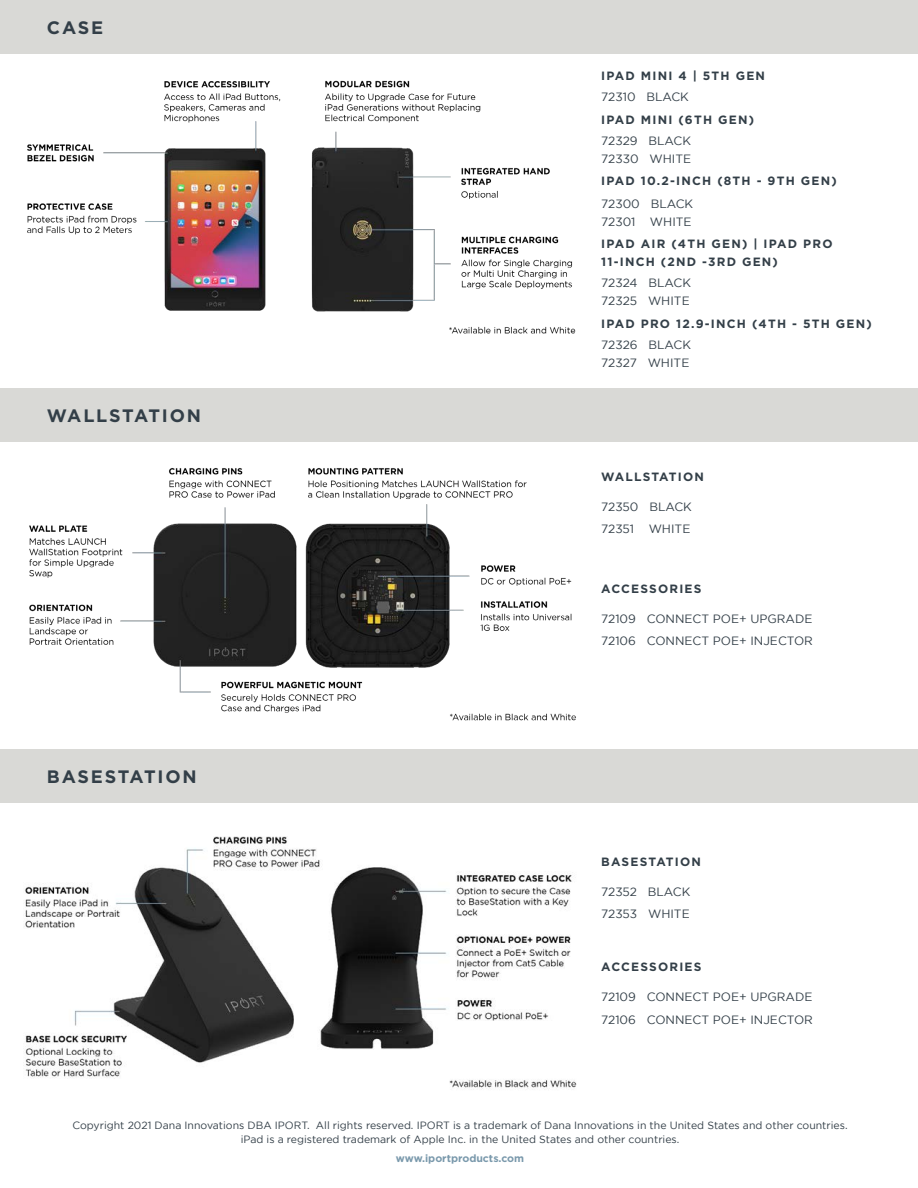
<style>
.page{position:relative;width:918px;height:1188px;background:#fff}
.page>*{position:absolute;margin:0;border:0;box-sizing:border-box;transform-origin:0 0}
.t1{font:700 18px "Gotham";letter-spacing:.1em;color:#333f48}
.t2{font:12px "Gotham";color:#333f48}
.t3{font:700 12px "Gotham";letter-spacing:.1em;color:#333f48}
.t4{font:10.5px/13.5px "Gotham";color:#333f48;text-align:center}
.t5{font:700 10.5px "Gotham";color:#7a99ac}
</style>
<div class="page">
<div style="left:0;top:0;width:918px;height:54px;background:#d9d9d6"></div>
<div style="left:0;top:388px;width:918px;height:54px;background:#d9d9d6"></div>
<div style="left:0;top:749px;width:918px;height:54px;background:#d9d9d6"></div>
<img style="left:27px;top:80px;width:549px;height:254px">
<img style="left:24px;top:836px;width:553px;height:254px">
<img style="left:29px;top:468px;width:547px;height:253px">
<p class="t1" style="left:47px;top:17px;width:58px">CASE</p>
<p class="t1" style="left:47px;top:405px;width:156px">WALLSTATION</p>
<p class="t1" style="left:47px;top:766px;width:151px">BASESTATION</p>
<p class="t3" style="left:601px;top:69px;width:165px">IPAD MINI 4 | 5TH GEN</p>
<p class="t2" style="left:601px;top:91px;width:89px">72310 BLACK</p>
<p class="t3" style="left:601px;top:113px;width:154px">IPAD MINI (6TH GEN)</p>
<p class="t2" style="left:601px;top:134px;width:91px">72329 BLACK</p>
<p class="t2" style="left:601px;top:152px;width:91px">72330 WHITE</p>
<p class="t3" style="left:601px;top:174px;width:237px">IPAD 10.2-INCH (8TH - 9TH GEN)</p>
<p class="t2" style="left:601px;top:197px;width:94px">72300 BLACK</p>
<p class="t2" style="left:601px;top:215px;width:92px">72301 WHITE</p>
<p class="t3" style="left:601px;top:237px;width:233px">IPAD AIR (4TH GEN) | IPAD PRO</p>
<p class="t3" style="left:601px;top:255px;width:178px">11-INCH (2ND -3RD GEN)</p>
<p class="t2" style="left:601px;top:277px;width:91px">72324 BLACK</p>
<p class="t2" style="left:601px;top:295px;width:90px">72325 WHITE</p>
<p class="t3" style="left:601px;top:317px;width:272px">IPAD PRO 12.9-INCH (4TH - 5TH GEN)</p>
<p class="t2" style="left:601px;top:338px;width:91px">72326 BLACK</p>
<p class="t2" style="left:601px;top:356px;width:90px">72327 WHITE</p>
<p class="t3" style="left:601px;top:469px;width:104px">WALLSTATION</p>
<p class="t2" style="left:601px;top:500px;width:92px">72350 BLACK</p>
<p class="t2" style="left:601px;top:522px;width:91px">72351 WHITE</p>
<p class="t3" style="left:601px;top:582px;width:102px">ACCESSORIES</p>
<p class="t2" style="left:601px;top:612px;width:213px">72109 CONNECT POE+ UPGRADE</p>
<p class="t2" style="left:601px;top:634px;width:213px">72106 CONNECT POE+ INJECTOR</p>
<p class="t3" style="left:601px;top:854px;width:101px">BASESTATION</p>
<p class="t2" style="left:601px;top:885px;width:91px">72352 BLACK</p>
<p class="t2" style="left:601px;top:907px;width:90px">72353 WHITE</p>
<p class="t3" style="left:601px;top:960px;width:102px">ACCESSORIES</p>
<p class="t2" style="left:601px;top:990px;width:213px">72109 CONNECT POE+ UPGRADE</p>
<p class="t2" style="left:601px;top:1013px;width:213px">72106 CONNECT POE+ INJECTOR</p>
<p class="t4" style="left:73px;top:1119px;width:777px">Copyright 2021 Dana Innovations DBA IPORT. All rights reserved. IPORT is a trademark of Dana Innovations in the United States and other countries. iPad is a registered trademark of Apple Inc. in the United States and other countries.</p>
<p class="t5" style="left:396px;top:1153px;width:130px">www.iportproducts.com</p>
</div>
